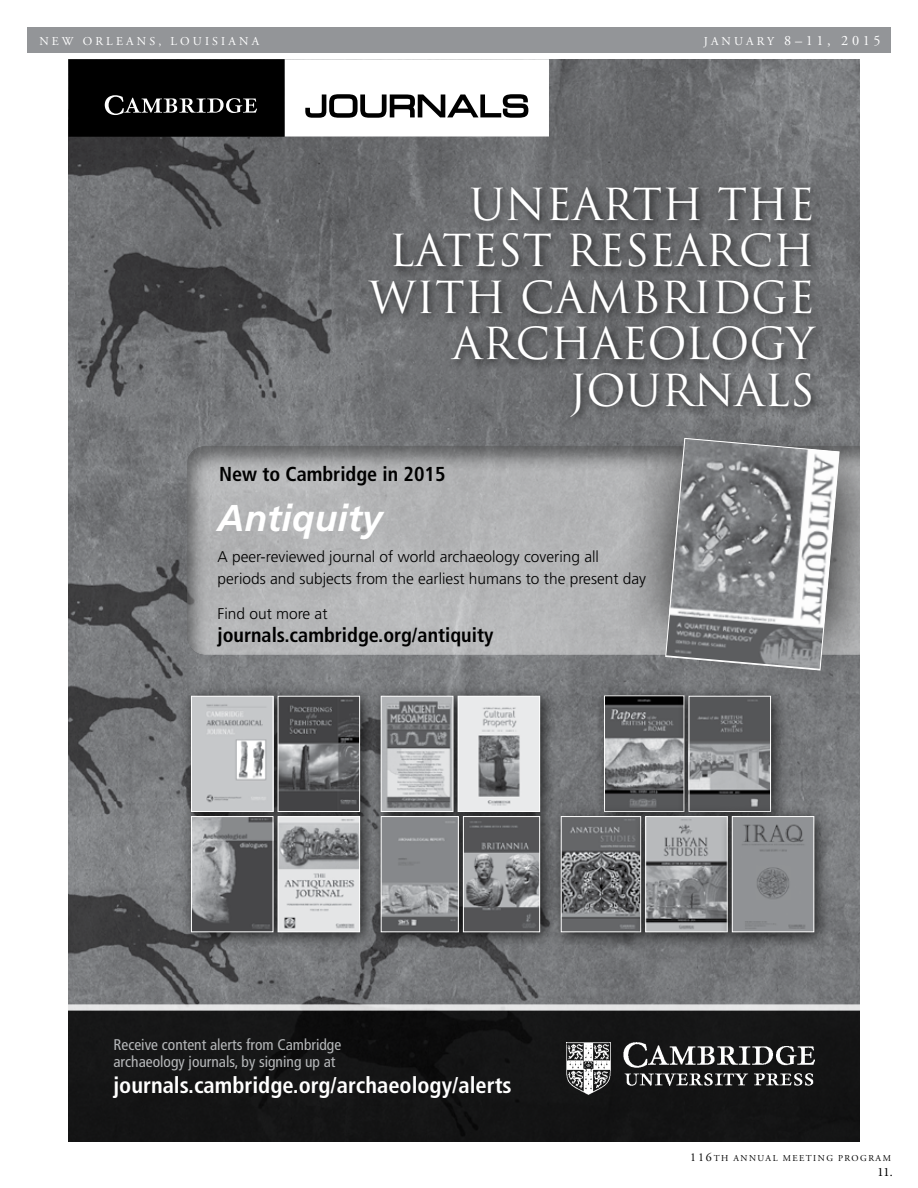
<style>
.page{position:relative;width:918px;height:1188px;background:#fff}
.page>*{position:absolute;margin:0;border:0;box-sizing:border-box;transform-origin:0 0}
.t1{font:43.05px/46.5px "Trajan";color:#fff;text-align:right}
.t2{font:italic 700 37.2px "Frutiger LT Std";color:#fff}
.t3{font:700 condensed 22.5px "Frutiger LT Std";color:#fff}
.t4{font:700 condensed 20.1px "Frutiger LT Std";color:#000}
.t5{font:300 15.45px/21.8px "Frutiger LT Std";color:#000}
.t6{font:condensed 15.45px/17.9px "Frutiger LT Std";color:#b6b8ba}
.t7{font:14.25px "Adobe Garamond Pro";letter-spacing:.25em;color:#fff}
.t8{font:12.75px "Minion Pro";color:#000}
.t9{font:12px "Adobe Garamond Pro";letter-spacing:.265em;color:#fff}
.t10{font:9px "Adobe Garamond Pro";letter-spacing:.165em;color:#000}
.s1{font-size:12px}
</style>
<div class="page">
<div style="left:27px;top:28px;width:864px;height:25px;background:#939598"></div>
<img style="left:68px;top:59px;width:792px;height:945px">
<svg style="left:68px;top:1004px;width:792px;height:137px;background:#1e1f1f"></svg>
<div style="left:285px;top:59px;width:264px;height:78px;background:#fff"></div>
<svg style="left:305px;top:94px;width:223px;height:24px"></svg>
<div style="left:68px;top:59px;width:217px;height:78px;background:#000"></div>
<svg style="left:105px;top:95px;width:152px;height:20px"></svg>
<img style="left:566px;top:1043px;width:248px;height:55px">
<div style="left:365px;top:182px;width:461px;height:245px;background:#000;opacity:.75"></div>
<div style="left:186px;top:441px;width:674px;height:215px;background:#000;opacity:.75"></div>
<div style="left:616px;top:409px;width:244px;height:281px;background:#000;opacity:.75"></div>
<svg style="left:665px;top:438px;width:175px;height:233px;background:#8e8f91"></svg>
<div style="left:180px;top:684px;width:198px;height:266px;background:#000;opacity:.75"></div>
<img style="left:193px;top:698px;width:78px;height:112px">
<div style="left:191px;top:696px;width:82px;height:116px;border:1px solid #fff"></div>
<img style="left:280px;top:698px;width:78px;height:112px">
<div style="left:278px;top:696px;width:82px;height:116px;border:1px solid #fff"></div>
<img style="left:193px;top:818px;width:78px;height:112px">
<div style="left:191px;top:816px;width:82px;height:116px;border:1px solid #fff"></div>
<img style="left:280px;top:818px;width:78px;height:112px">
<div style="left:278px;top:816px;width:82px;height:116px;border:1px solid #fff"></div>
<div style="left:369px;top:684px;width:189px;height:266px;background:#000;opacity:.75"></div>
<img style="left:383px;top:698px;width:68px;height:112px">
<div style="left:381px;top:696px;width:72px;height:116px;border:1px solid #fff"></div>
<img style="left:460px;top:698px;width:78px;height:112px">
<div style="left:458px;top:696px;width:82px;height:116px;border:1px solid #fff"></div>
<img style="left:383px;top:818px;width:74px;height:112px">
<div style="left:381px;top:816px;width:78px;height:116px;border:1px solid #fff"></div>
<img style="left:465px;top:818px;width:73px;height:112px">
<div style="left:463px;top:816px;width:77px;height:116px;border:1px solid #fff"></div>
<div style="left:592px;top:684px;width:110px;height:146px;background:#000;opacity:.75"></div>
<img style="left:606px;top:697px;width:71px;height:108px">
<div style="left:604px;top:695px;width:80px;height:117px;border:1px solid #fff"></div>
<div style="left:677px;top:684px;width:112px;height:145px;background:#000;opacity:.75"></div>
<img style="left:691px;top:698px;width:78px;height:107px">
<div style="left:689px;top:696px;width:82px;height:116px;border:1px solid #fff"></div>
<div style="left:549px;top:805px;width:110px;height:145px;background:#000;opacity:.75"></div>
<img style="left:563px;top:818px;width:71px;height:112px">
<div style="left:561px;top:816px;width:80px;height:116px;border:1px solid #fff"></div>
<div style="left:634px;top:805px;width:111px;height:145px;background:#000;opacity:.75"></div>
<img style="left:647px;top:818px;width:73px;height:112px">
<div style="left:645px;top:816px;width:83px;height:116px;border:1px solid #fff"></div>
<div style="left:720px;top:805px;width:112px;height:145px;background:#000;opacity:.75"></div>
<img style="left:734px;top:818px;width:78px;height:112px">
<div style="left:732px;top:816px;width:82px;height:116px;border:1px solid #fff"></div>
<p class="t9" style="left:39px;top:34px;width:221px">NEW ORLEANS, LOUISIANA</p>
<p class="t7" style="left:704px;top:32px;width:178px"><span class="s1">JANUARY</span> 8–11, 2015</p>
<h1 class="t1" style="left:369px;top:181px;width:447px">UNEARTH THE<br>LATEST RESEARCH<br>WITH CAMBRIDGE<br>ARCHAEOLOGY<br>JOURNALS</h1>
<h3 class="t4" style="left:219px;top:462px;width:228px">New to Cambridge in 2015</h3>
<h2 class="t2" style="left:218px;top:497px;width:167px">Antiquity</h2>
<p class="t5" style="left:218px;top:546px;width:430px">A peer-reviewed journal of world archaeology covering all periods and subjects from the earliest humans to the present day</p>
<p class="t5" style="left:218px;top:603px;width:112px">Find out more at</p>
<h3 class="t4" style="left:218px;top:623px;width:277px">journals.cambridge.org/antiquity</h3>
<p class="t6" style="left:113px;top:1035px;width:229px">Receive content alerts from Cambridge archaeology journals, by signing up at</p>
<h3 class="t3" style="left:113px;top:1072px;width:400px">journals.cambridge.org/archaeology/alerts</h3>
<p class="t10" style="left:690px;top:1153px;width:202px"><span class="s1">116</span>TH ANNUAL MEETING PROGRAM</p>
<p class="t8" style="left:878px;top:1163px;width:17px">11.</p>
</div>
